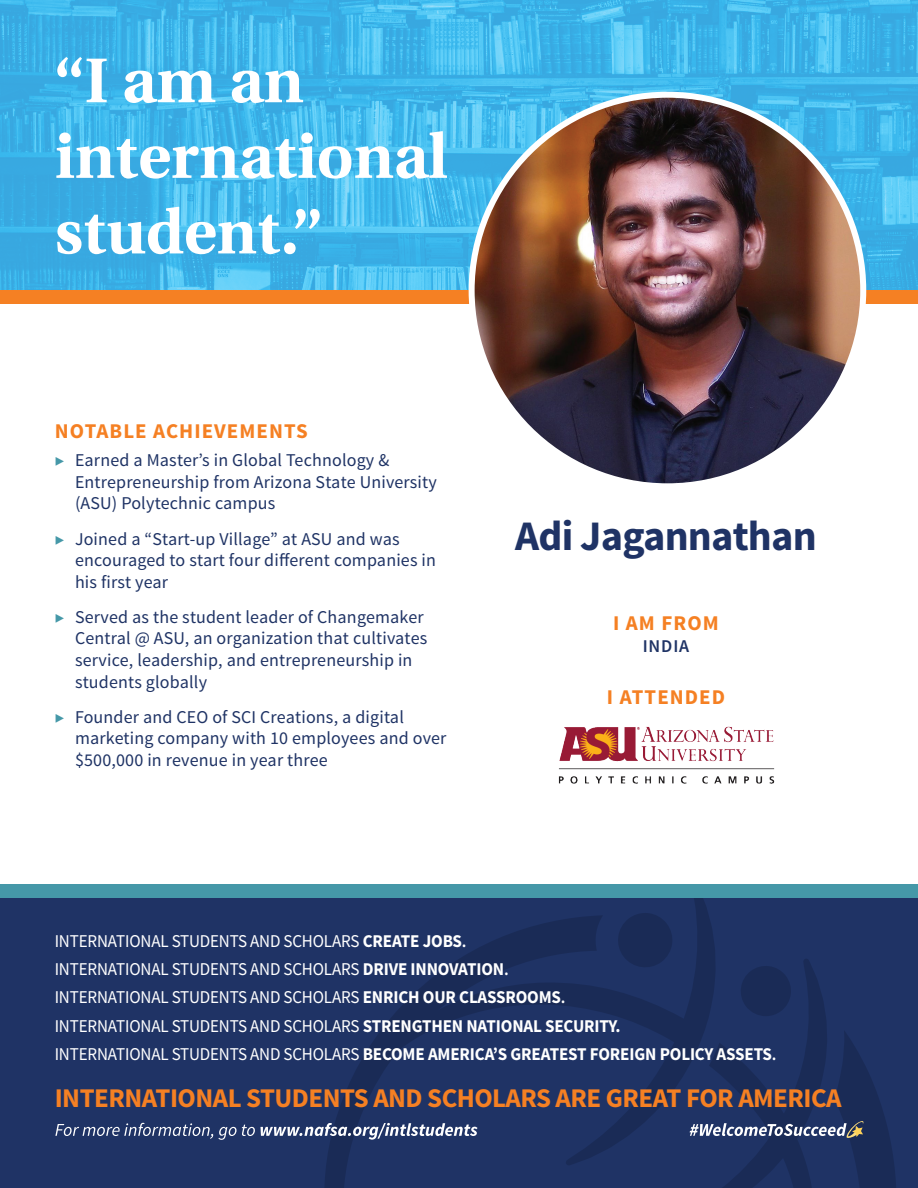
<style>
.page{position:relative;width:918px;height:1188px;background:#fff}
.page>*{position:absolute;margin:0;border:0;box-sizing:border-box;transform-origin:0 0}
.t1{font:700 63px/75.6px "Utopia";color:#fff}
.t2{font:700 42px "Source Sans Pro";letter-spacing:-.02em;color:#1f3365}
.t3{font:700 27px "Source Sans Pro";letter-spacing:-.02em;color:#f58023}
.t4{font:700 21px "Source Sans Pro";letter-spacing:.05em;color:#f58023}
.t5{font:18px/21.6px "Source Sans Pro";letter-spacing:.01em;color:#1f3365}
.t6{font:18px/28.3px "Source Sans Pro";letter-spacing:-.01em;color:#fff;scale:.95 1}
.t7{font:600 18px "Source Sans Pro";letter-spacing:.05em;color:#1f3365}
.s1{font-size:16.5px;color:#4598a8}
.s2{font-weight:700}
.s3{font-weight:600}
</style>
<div class="page">
<div style="left:0;top:898px;width:918px;height:290px;background:#1f3365"></div>
<svg style="left:0;top:0;width:918px;height:290px;background:#42b6ea"></svg>
<div style="left:0;top:290px;width:918px;height:13px;background:#f58023"></div>
<svg style="left:324px;top:884px;width:392px;height:29px"></svg>
<svg style="left:55px;top:913px;width:841px;height:275px"></svg>
<div style="left:0;top:885px;width:918px;height:13px;background:#4598a8"></div>
<img style="left:472px;top:95px;width:391px;height:391px;border-radius:196px">
<img style="left:558px;top:726px;width:216px;height:58px">
<h1 class="t1" style="left:55px;top:43px;width:394px">“I am an international student.”</h1>
<p class="t4" style="left:55px;top:417px;width:255px">NOTABLE ACHIEVEMENTS</p>
<p class="t5" style="left:75px;top:450px;width:363px;text-indent:-20px"><span class="s1">▶</span> Earned a Master’s in Global Technology &amp;<br>Entrepreneurship from Arizona State University (ASU) Polytechnic campus</p>
<p class="t5" style="left:75px;top:528px;width:363px;text-indent:-20px"><span class="s1">▶</span> Joined a “Start-up Village” at ASU and was encouraged to start four different companies in his first year</p>
<p class="t5" style="left:75px;top:606px;width:354px;text-indent:-20px"><span class="s1">▶</span> Served as the student leader of Changemaker Central @ ASU, an organization that cultivates service, leadership, and entrepreneurship in students globally</p>
<p class="t5" style="left:75px;top:706px;width:373px;text-indent:-20px"><span class="s1">▶</span> Founder and CEO of SCI Creations, a digital marketing company with 10 employees and over $500,000 in revenue in year three</p>
<h2 class="t2" style="left:515px;top:509px;width:303px">Adi Jagannathan</h2>
<p class="t4" style="left:613px;top:610px;width:107px">I AM FROM</p>
<p class="t7" style="left:643px;top:635px;width:48px">INDIA</p>
<p class="t4" style="left:607px;top:683px;width:120px">I ATTENDED</p>
<p class="t6" style="left:55px;top:927px;width:761px">INTERNATIONAL STUDENTS AND SCHOLARS <span class="s2">CREATE JOBS</span><span class="s3">.<br></span>INTERNATIONAL STUDENTS AND SCHOLARS <span class="s2">DRIVE INNOVATION</span><span class="s3">.<br></span>INTERNATIONAL STUDENTS AND SCHOLARS <span class="s2">ENRICH OUR CLASSROOMS</span><span class="s3">.<br></span>INTERNATIONAL STUDENTS AND SCHOLARS <span class="s2">STRENGTHEN NATIONAL SECURITY.<br></span>INTERNATIONAL STUDENTS AND SCHOLARS <span class="s2">BECOME AMERICA’S GREATEST FOREIGN POLICY ASSETS</span><span class="s3">.</span></p>
<h3 class="t3" style="left:55px;top:1081px;width:788px">INTERNATIONAL STUDENTS AND SCHOLARS ARE GREAT FOR AMERICA</h3>
</div>
